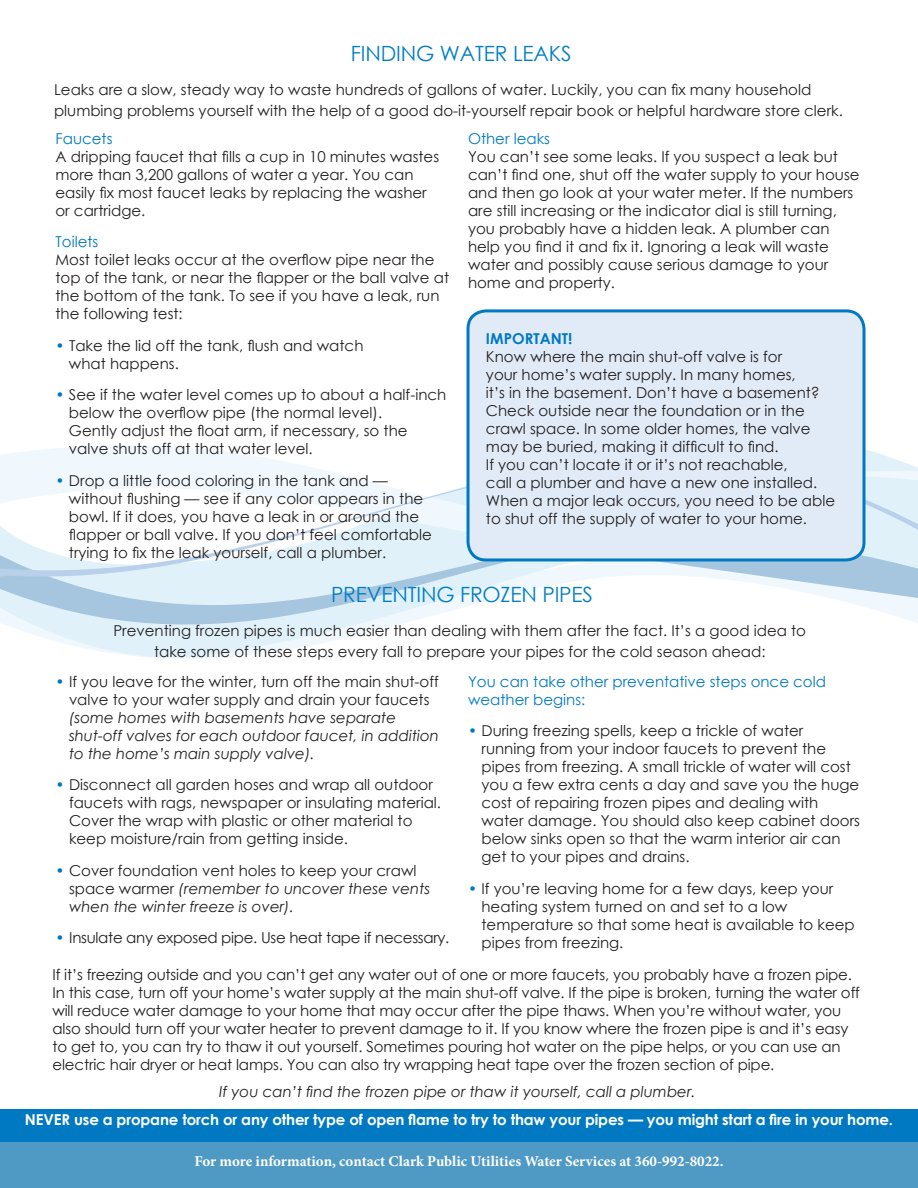
<style>
.page{position:relative;width:918px;height:1188px;background:#fff}
.page>*{position:absolute;margin:0;border:0;box-sizing:border-box;transform-origin:0 0}
.t1{font:21px "Century Gothic";letter-spacing:-.01em;color:#007ec5}
.t2{font:15px/18px "Century Gothic";color:#231f20}
.t3{font:italic 15px/18px "Century Gothic";color:#231f20}
.t4{font:700 15px "Century Gothic";letter-spacing:-.01em;color:#fff}
.t5{font:15px/18px "Century Gothic";color:#0079c2}
.t6{font:700 15px "Minion Pro";color:#fff}
.t7{font:15px "Century Gothic";letter-spacing:-.02em;color:#231f20}
.t8{font:700 15px "Century Gothic";color:#0079c2}
.s1{color:#0079c2}
.s2{font-style:normal;color:#0079c2}
.s3{font-style:normal}
</style>
<div class="page">
<svg style="left:0;top:581px;width:918px;height:78px"></svg>
<svg style="left:35px;top:415px;width:835px;height:36px"></svg>
<svg style="left:0;top:451px;width:918px;height:130px"></svg>
<div style="left:468px;top:311px;width:396px;height:249px;background:#e1ebf7;border-radius:18px"></div>
<div style="left:467px;top:309px;width:399px;height:252px;border:3px solid #0079c2;border-radius:18px"></div>
<div style="left:0;top:1134px;width:918px;height:54px;background:#4f9ac4"></div>
<div style="left:0;top:1109px;width:918px;height:32px;background:#0079c2"></div>
<h1 class="t1" style="left:351px;top:41px;width:222px">FINDING WATER LEAKS</h1>
<p class="t2" style="left:54px;top:79px;width:790px;line-height:21px">Leaks are a slow, steady way to waste hundreds of gallons of water. Luckily, you can fix many household plumbing problems yourself with the help of a good do-it-yourself repair book or helpful hardware store clerk.</p>
<p class="t5" style="left:56px;top:129px;width:58px">Faucets</p>
<p class="t2" style="left:56px;top:147px;width:385px">A dripping faucet that fills a cup in 10 minutes wastes more than 3,200 gallons of water a year. You can easily fix most faucet leaks by replacing the washer or cartridge.</p>
<p class="t5" style="left:56px;top:233px;width:44px">Toilets</p>
<p class="t2" style="left:56px;top:251px;width:395px">Most toilet leaks occur at the overflow pipe near the top of the tank, or near the flapper or the ball valve at the bottom of the tank. To see if you have a leak, run the following test:</p>
<p class="t2" style="left:69px;top:336px;width:296px;text-indent:-13px"><span class="s1">•</span> Take the lid off the tank, flush and watch what happens.</p>
<p class="t2" style="left:69px;top:386px;width:379px;text-indent:-14px"><span class="s1">•</span> See if the water level comes up to about a half-inch below the overflow pipe (the normal level).<br>Gently adjust the float arm, if necessary, so the valve shuts off at that water level.</p>
<p class="t2" style="left:69px;top:471px;width:364px;text-indent:-14px"><span class="s1">•</span> Drop a little food coloring in the tank and — without flushing — see if any color appears in the bowl. If it does, you have a leak in or around the flapper or ball valve. If you don’t feel comfortable trying to fix the leak yourself, call a plumber.</p>
<p class="t5" style="left:468px;top:129px;width:84px">Other leaks</p>
<p class="t2" style="left:468px;top:147px;width:393px">You can’t see some leaks. If you suspect a leak but can’t find one, shut off the water supply to your house and then go look at your water meter. If the numbers are still increasing or the indicator dial is still turning, you probably have a hidden leak. A plumber can help you find it and fix it. Ignoring a leak will waste water and possibly cause serious damage to your home and property.</p>
<p class="t8" style="left:486px;top:329px;width:88px">IMPORTANT!</p>
<p class="t2" style="left:486px;top:347px;width:351px">Know where the main shut-off valve is for<br>your home’s water supply. In many homes,<br>it’s in the basement. Don’t have a basement?<br>Check outside near the foundation or in the crawl space. In some older homes, the valve may be buried, making it difficult to find.<br>If you can’t locate it or it’s not reachable,<br>call a plumber and have a new one installed.<br>When a major leak occurs, you need to be able to shut off the supply of water to your home.</p>
<h1 class="t1" style="left:331px;top:581px;width:263px">PREVENTING FROZEN PIPES</h1>
<p class="t2" style="left:113px;top:620px;width:694px;line-height:21px;text-align:center">Preventing frozen pipes is much easier than dealing with them after the fact. It’s a good idea to take some of these steps every fall to prepare your pipes for the cold season ahead:</p>
<p class="t2" style="left:56px;top:672px;width:385px;text-align:center"><span class="s1">•</span> If you leave for the winter, turn off the main shut-off valve to your water supply and drain your faucets</p>
<p class="t3" style="left:69px;top:708px;width:372px">(some homes with basements have separate shut-off valves for each outdoor faucet, in addition to the home’s main supply valve).</p>
<p class="t2" style="left:69px;top:776px;width:374px;text-indent:-14px"><span class="s1">•</span> Disconnect all garden hoses and wrap all outdoor faucets with rags, newspaper or insulating material.<br>Cover the wrap with plastic or other material to keep moisture/rain from getting inside.</p>
<p class="t3" style="left:69px;top:861px;width:363px;text-indent:-14px"><span class="s2">•</span> <span class="s3">Cover foundation vent holes to keep your crawl space warmer</span> (remember to uncover these vents when the winter freeze is over).</p>
<p class="t7" style="left:56px;top:929px;width:395px"><span class="s1">•</span> Insulate any exposed pipe. Use heat tape if necessary.</p>
<p class="t5" style="left:468px;top:672px;width:360px">You can take other preventative steps once cold weather begins:</p>
<p class="t2" style="left:482px;top:722px;width:380px;text-indent:-13px"><span class="s1">•</span> During freezing spells, keep a trickle of water running from your indoor faucets to prevent the pipes from freezing. A small trickle of water will cost you a few extra cents a day and save you the huge cost of repairing frozen pipes and dealing with water damage. You should also keep cabinet doors below sinks open so that the warm interior air can get to your pipes and drains.</p>
<p class="t2" style="left:482px;top:879px;width:375px;text-indent:-14px"><span class="s1">•</span> If you’re leaving home for a few days, keep your heating system turned on and set to a low temperature so that some heat is available to keep pipes from freezing.</p>
<p class="t2" style="left:52px;top:965px;width:809px">If it’s freezing outside and you can’t get any water out of one or more faucets, you probably have a frozen pipe.<br>In this case, turn off your home’s water supply at the main shut-off valve. If the pipe is broken, turning the water off will reduce water damage to your home that may occur after the pipe thaws. When you’re without water, you also should turn off your water heater to prevent damage to it. If you know where the frozen pipe is and it’s easy to get to, you can try to thaw it out yourself. Sometimes pouring hot water on the pipe helps, or you can use an electric hair dryer or heat lamps. You can also try wrapping heat tape over the frozen section of pipe.</p>
<p class="t3" style="left:219px;top:1082px;width:478px">If you can’t find the frozen pipe or thaw it yourself, call a plumber.</p>
<p class="t4" style="left:25px;top:1110px;width:870px">NEVER use a propane torch or any other type of open flame to try to thaw your pipes — you might start a fire in your home.</p>
<p class="t6" style="left:194px;top:1151px;width:531px">For more information, contact Clark Public Utilities Water Services at 360-992-8022.</p>
</div>
